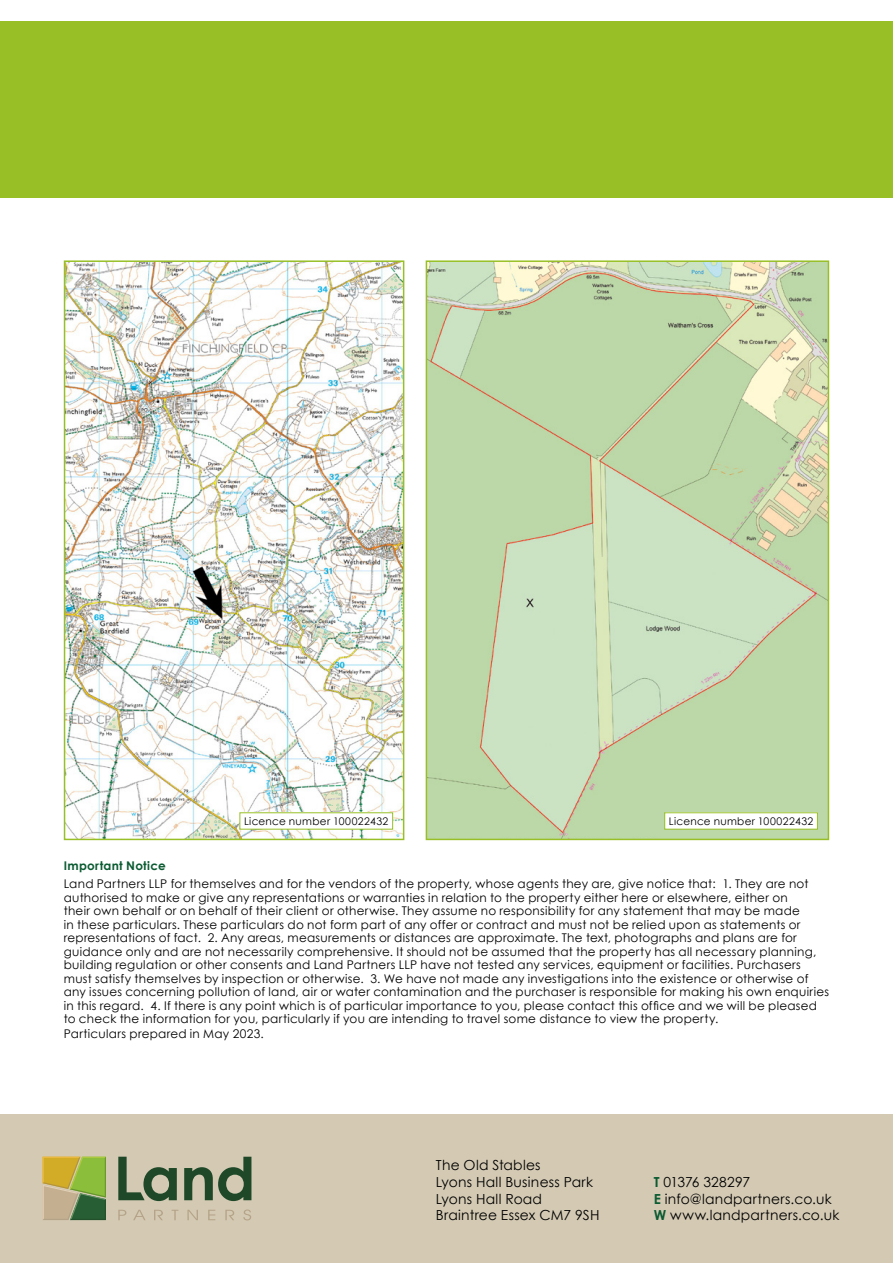
<style>
.page{position:relative;width:893px;height:1263px;background:#fff}
.page>*{position:absolute;margin:0;border:0;box-sizing:border-box;transform-origin:0 0}
.t1{font:13.8px/16.8px "Century Gothic";letter-spacing:.015em;color:#000}
.t2{font:12px/13.6px "Century Gothic";letter-spacing:.02em;color:#000}
.t3{font:700 12px "Century Gothic";letter-spacing:.025em;color:#0b5b32}
.t4{font:10.5px "Century Gothic";letter-spacing:.03em;color:#000}
.s1{font-weight:700;color:#0b5b32}
</style>
<div class="page">
<div style="left:0;top:21px;width:893px;height:177px;background:#98c026"></div>
<div style="left:0;top:1114px;width:893px;height:149px;background:#d4cab4"></div>
<svg style="left:43px;top:1157px;width:63px;height:63px;background:#9aa34f"></svg>
<svg style="left:118px;top:1157px;width:59px;height:44px"></svg>
<svg style="left:184px;top:1157px;width:67px;height:44px"></svg>
<svg style="left:118px;top:1210px;width:8px;height:10px"></svg>
<svg style="left:133px;top:1210px;width:12px;height:10px"></svg>
<svg style="left:154px;top:1210px;width:9px;height:10px"></svg>
<svg style="left:172px;top:1210px;width:6px;height:10px"></svg>
<svg style="left:187px;top:1210px;width:11px;height:10px"></svg>
<svg style="left:208px;top:1210px;width:7px;height:10px"></svg>
<svg style="left:225px;top:1210px;width:9px;height:10px"></svg>
<svg style="left:243px;top:1209px;width:8px;height:11px"></svg>
<img style="left:429px;top:263px;width:397px;height:574px">
<div style="left:426px;top:260px;width:403px;height:580px;border:2px solid #98c026"></div>
<img style="left:67px;top:263px;width:334px;height:574px">
<div style="left:64px;top:260px;width:340px;height:580px;border:2px solid #98c026"></div>
<div style="left:665px;top:813px;width:152px;height:16px;background:#fff"></div>
<div style="left:240px;top:813px;width:153px;height:16px;background:#fff"></div>
<p class="t4" style="left:244px;top:814px;width:146px">Licence number 100022432</p>
<p class="t4" style="left:669px;top:814px;width:146px">Licence number 100022432</p>
<p class="t3" style="left:64px;top:857px;width:103px">Important Notice</p>
<p class="t2" style="left:64px;top:877px;width:767px">Land Partners LLP for themselves and for the vendors of the property, whose agents they are, give notice that: 1. They are not authorised to make or give any representations or warranties in relation to the property either here or elsewhere, either on<br>their own behalf or on behalf of their client or otherwise. They assume no responsibility for any statement that may be made<br>in these particulars. These particulars do not form part of any offer or contract and must not be relied upon as statements or representations of fact. 2. Any areas, measurements or distances are approximate. The text, photographs and plans are for guidance only and are not necessarily comprehensive. It should not be assumed that the property has all necessary planning, building regulation or other consents and Land Partners LLP have not tested any services, equipment or facilities. Purchasers must satisfy themselves by inspection or otherwise. 3. We have not made any investigations into the existence or otherwise of any issues concerning pollution of land, air or water contamination and the purchaser is responsible for making his own enquiries in this regard. 4. If there is any point which is of particular importance to you, please contact this office and we will be pleased to check the information for you, particularly if you are intending to travel some distance to view the property.<br>Particulars prepared in May 2023.</p>
<p class="t1" style="left:436px;top:1156px;width:165px">The Old Stables<br>Lyons Hall Business Park<br>Lyons Hall Road<br>Braintree Essex CM7 9SH</p>
<p class="t1" style="left:654px;top:1173px;width:187px"><span class="s1">T</span> 01376 328297<br><span class="s1">E</span> info@landpartners.co.uk<br><span class="s1">W</span> www.landpartners.co.uk</p>
</div>
